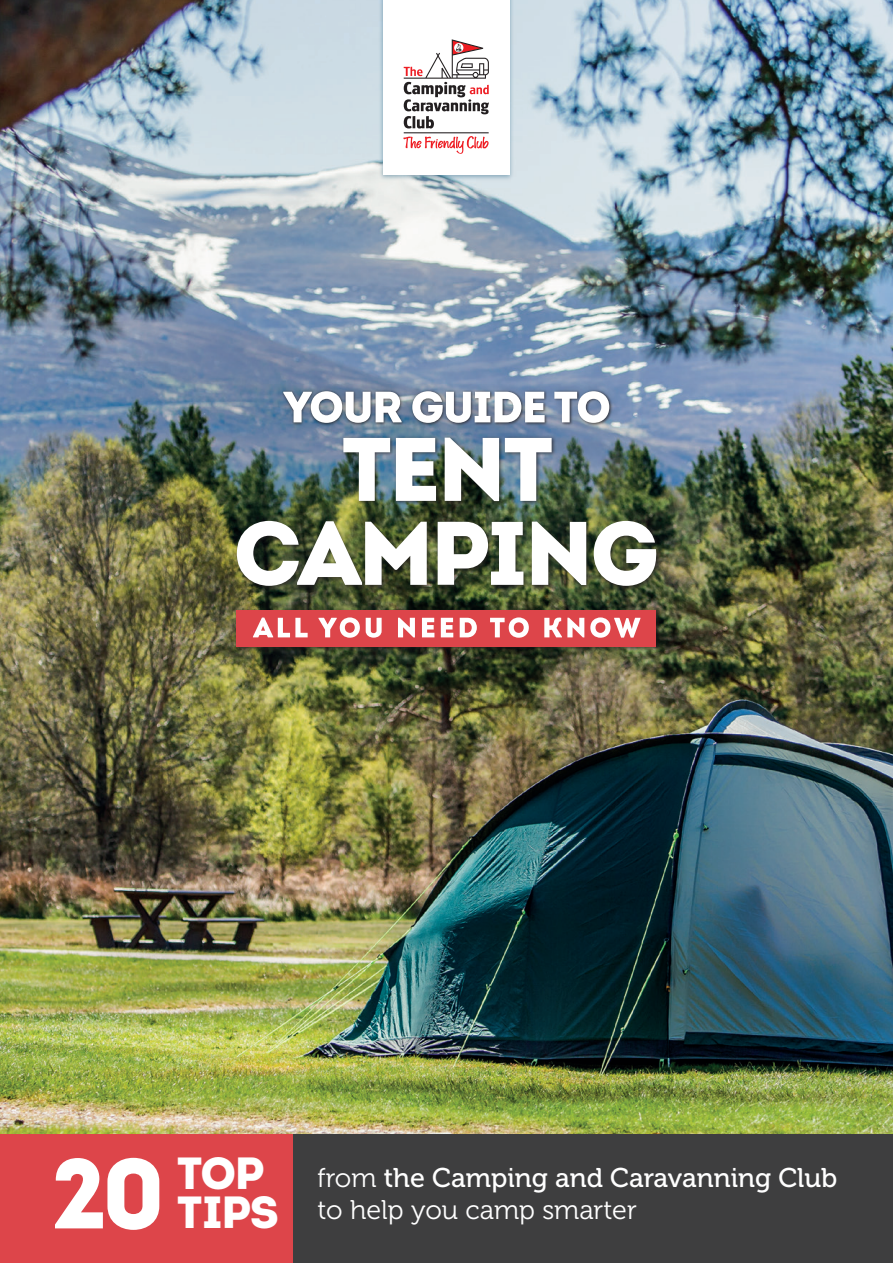
<style>
.page{position:relative;width:893px;height:1263px;background:#fff}
.page>*{position:absolute;margin:0;border:0;box-sizing:border-box;transform-origin:0 0}
.t1{font:99px "Intro Black Caps";color:#fff}
.t2{font:45px "Intro Black Caps";letter-spacing:-.03em;color:#fff}
.t3{font:27px "Museo 500";color:#fff}
.t4{font:27px "Museo 300";color:#fff}
.s1{font-family:"Museo 300"}
</style>
<div class="page">
<img style="left:0;top:0;width:893px;height:1135px">
<div style="left:0;top:1135px;width:893px;height:128px;background:#3e3e3f"></div>
<div style="left:0;top:1135px;width:292px;height:128px;background:#dd454a"></div>
<div style="left:234px;top:608px;width:427px;height:43px;background:#231f20;opacity:.7"></div>
<div style="left:237px;top:610px;width:419px;height:36px;background:#dd454a"></div>
<svg style="left:253px;top:617px;width:387px;height:21px"></svg>
<div style="left:378px;top:0;width:136px;height:181px;background:#105479;opacity:.4"></div>
<div style="left:383px;top:0;width:127px;height:174px;background:#fff"></div>
<svg style="left:403px;top:39px;width:86px;height:115px"></svg>
<div style="left:273px;top:380px;width:347px;height:54px;background:#231f20;opacity:.2"></div>
<svg style="left:283px;top:391px;width:326px;height:32px"></svg>
<div style="left:234px;top:435px;width:427px;height:156px;background:#231f20;opacity:.7"></div>
<svg style="left:237px;top:521px;width:419px;height:65px"></svg>
<img style="left:343px;top:438px;width:209px;height:63px">
<p class="t1" style="left:51px;top:1128px;width:116px">20</p>
<p class="t2" style="left:177px;top:1144px;width:89px">Top</p>
<p class="t2" style="left:177px;top:1183px;width:103px">tips</p>
<p class="t3" style="left:317px;top:1163px;width:521px"><span class="s1">from</span> the Camping and Caravanning Club</p>
<p class="t4" style="left:317px;top:1195px;width:321px">to help you camp smarter</p>
</div>
